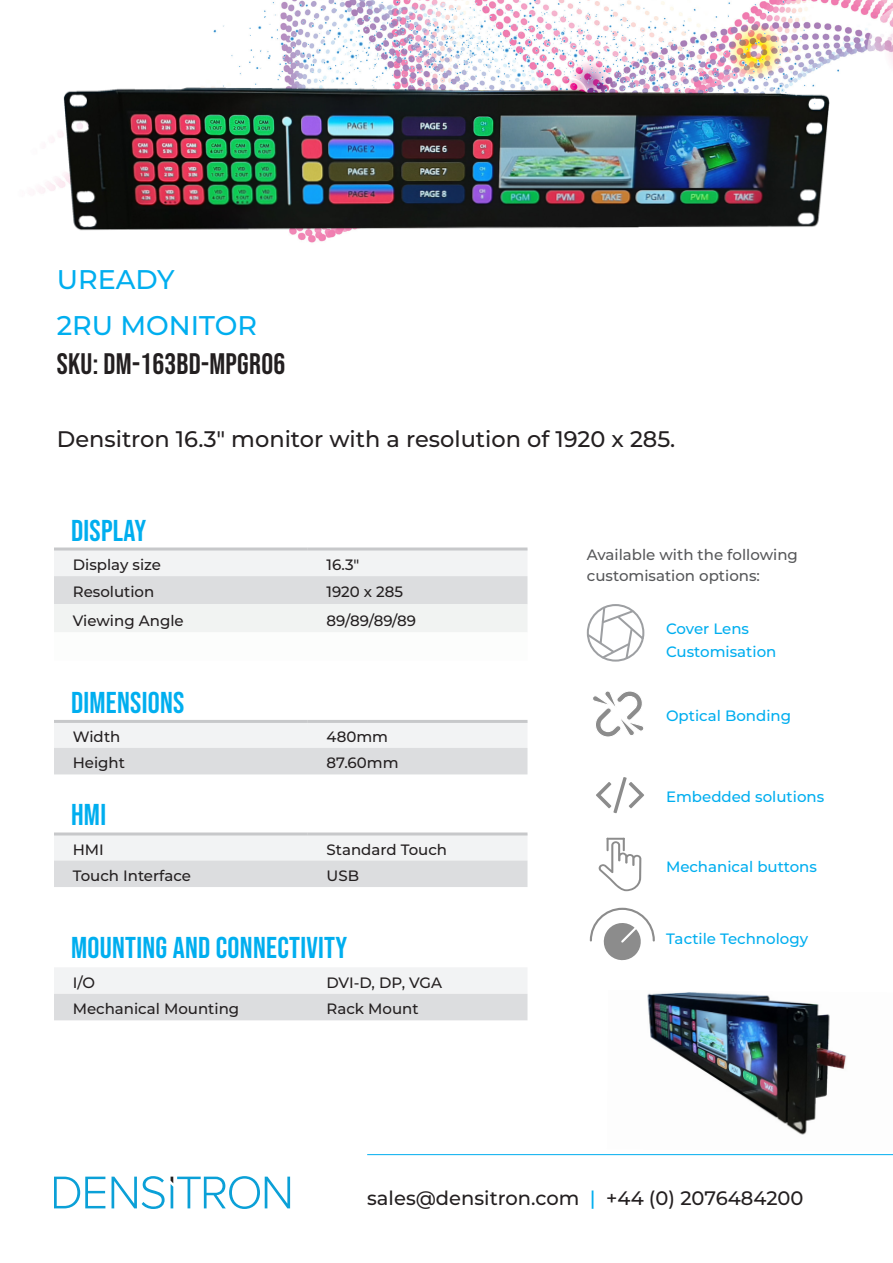
<style>
.page{position:relative;width:893px;height:1263px;background:#fff}
.page>*{position:absolute;margin:0;border:0;box-sizing:border-box;transform-origin:0 0}
.t1{font:30px "Bebas Neue";letter-spacing:.01em;color:#00aeef}
.t2{font:29.55px "Bebas Neue";letter-spacing:.01em;color:#231f20}
.t3{font:500 27px "Montserrat";color:#00aeef}
.t4{font:500 22.5px "Montserrat";color:#231f20}
.t5{font:500 19.5px "Montserrat";color:#231f20}
.t6{font:500 15px "Montserrat";color:#231f20}
.t7{font:500 15px/22.5px "Montserrat";color:#00aeef}
.t8{font:500 15px/21px "Montserrat";color:#57585a}
.s1{color:#00aeef}
</style>
<div class="page">
<img style="left:38px;top:0;width:855px;height:194px">
<hr style="left:367px;top:1154px;width:526px;height:1px;background:#00aeef">
<svg style="left:54px;top:1176px;width:51px;height:32px"></svg>
<svg style="left:112px;top:1176px;width:53px;height:33px"></svg>
<svg style="left:171px;top:1176px;width:119px;height:33px"></svg>
<div style="left:54px;top:550px;width:473px;height:26px;background:#f2f3f4"></div>
<svg style="left:54px;top:576px;width:473px;height:444px"></svg>
<svg style="left:54px;top:604px;width:473px;height:57px"></svg>
<hr style="left:54px;top:547px;width:254px;height:3px;background:#c7c8ca">
<hr style="left:308px;top:547px;width:219px;height:3px;background:#c7c8ca">
<hr style="left:308px;top:720px;width:219px;height:3px;background:#c7c8ca">
<hr style="left:54px;top:832px;width:254px;height:3px;background:#c7c8ca">
<hr style="left:308px;top:832px;width:219px;height:3px;background:#c7c8ca">
<hr style="left:54px;top:720px;width:254px;height:3px;background:#c7c8ca">
<svg style="left:587px;top:604px;width:57px;height:58px"></svg>
<svg style="left:593px;top:691px;width:51px;height:46px"></svg>
<img style="left:59px;top:68px;width:775px;height:175px">
<img style="left:647px;top:992px;width:200px;height:143px">
<svg style="left:596px;top:777px;width:48px;height:36px"></svg>
<svg style="left:598px;top:838px;width:43px;height:53px"></svg>
<svg style="left:590px;top:908px;width:65px;height:53px"></svg>
<p class="t3" style="left:57px;top:260px;width:119px">UREADY</p>
<p class="t3" style="left:57px;top:306px;width:202px">2RU MONITOR</p>
<p class="t2" style="left:57px;top:347px;width:230px">SKU: DM-163BD-MPGR06</p>
<p class="t4" style="left:57px;top:423px;width:620px">Densitron 16.3" monitor with a resolution of 1920 x 285.</p>
<p class="t1" style="left:71px;top:513px;width:77px">DISPLAY</p>
<p class="t6" style="left:73px;top:554px;width:90px">Display size</p>
<p class="t6" style="left:327px;top:554px;width:34px">16.3"</p>
<p class="t6" style="left:73px;top:582px;width:83px">Resolution</p>
<p class="t6" style="left:327px;top:582px;width:78px">1920 x 285</p>
<p class="t6" style="left:73px;top:610px;width:112px">Viewing Angle</p>
<p class="t6" style="left:327px;top:610px;width:91px">89/89/89/89</p>
<p class="t1" style="left:71px;top:685px;width:115px">DIMENSIONS</p>
<p class="t6" style="left:73px;top:726px;width:49px">Width</p>
<p class="t6" style="left:327px;top:726px;width:63px">480mm</p>
<p class="t6" style="left:73px;top:753px;width:54px">Height</p>
<p class="t6" style="left:327px;top:753px;width:74px">87.60mm</p>
<p class="t1" style="left:71px;top:798px;width:37px">HMI</p>
<p class="t6" style="left:73px;top:839px;width:33px">HMI</p>
<p class="t6" style="left:327px;top:839px;width:122px">Standard Touch</p>
<p class="t6" style="left:73px;top:865px;width:120px">Touch Interface</p>
<p class="t6" style="left:327px;top:865px;width:34px">USB</p>
<p class="t1" style="left:71px;top:930px;width:278px">MOUNTING AND CONNECTIVITY</p>
<p class="t6" style="left:73px;top:972px;width:24px">I/O</p>
<p class="t6" style="left:327px;top:972px;width:117px">DVI-D, DP, VGA</p>
<p class="t6" style="left:73px;top:998px;width:168px">Mechanical Mounting</p>
<p class="t6" style="left:327px;top:998px;width:94px">Rack Mount</p>
<p class="t8" style="left:587px;top:543px;width:213px">Available with the following customisation options:</p>
<p class="t7" style="left:666px;top:617px;width:112px">Cover Lens<br>Customisation</p>
<p class="t7" style="left:666px;top:703px;width:127px">Optical Bonding</p>
<p class="t7" style="left:666px;top:785px;width:160px">Embedded solutions</p>
<p class="t7" style="left:666px;top:854px;width:152px">Mechanical buttons</p>
<p class="t7" style="left:666px;top:927px;width:143px">Tactile Technology</p>
<h3 class="t5" style="left:367px;top:1184px;width:438px">sales@densitron.com <span class="s1">|</span> +44 (0) 2076484200</h3>
</div>
